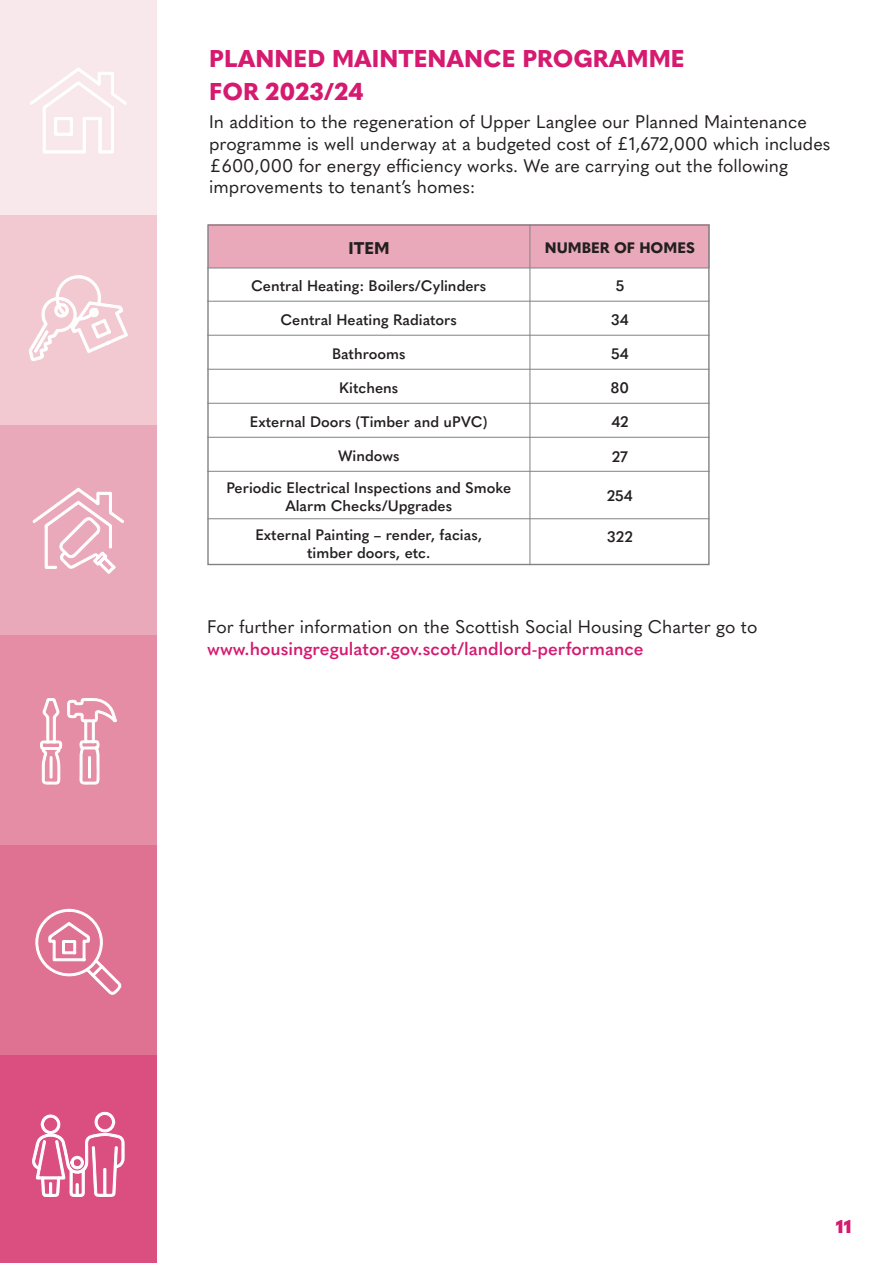
<style>
.page{position:relative;width:893px;height:1263px;background:#fff}
.page>*{position:absolute;margin:0;border:0;box-sizing:border-box;transform-origin:0 0}
.t1{font:800 24px/33px "Quasimoda";color:#d51a70}
.t2{font:18px/21.6px "Quasimoda";color:#231f20}
.t3{font:600 18px "Quasimoda";color:#d51a70}
.t4{font:900 18px "Quasimoda";color:#d51a70}
.t5{font:800 16.8px "Quasimoda";color:#231f20}
.t6{font:600 15px/32.1px "Quasimoda";color:#231f20;text-align:center}
.t7{font:800 15px "Quasimoda";color:#231f20}
</style>
<div class="page">
<div style="left:0;top:1055px;width:157px;height:208px;background:#da4e80"></div>
<div style="left:0;top:845px;width:157px;height:210px;background:#df7192"></div>
<div style="left:0;top:634px;width:157px;height:211px;background:#e48da4"></div>
<div style="left:0;top:424px;width:157px;height:210px;background:#eaa9ba"></div>
<div style="left:0;top:214px;width:157px;height:210px;background:#f2c9d1"></div>
<div style="left:0;top:0;width:157px;height:214px;background:#f8e7eb"></div>
<svg style="left:30px;top:67px;width:97px;height:86px"></svg>
<svg style="left:29px;top:275px;width:99px;height:86px"></svg>
<svg style="left:32px;top:488px;width:92px;height:86px"></svg>
<svg style="left:40px;top:698px;width:77px;height:87px"></svg>
<svg style="left:35px;top:909px;width:87px;height:86px"></svg>
<svg style="left:32px;top:1111px;width:93px;height:87px"></svg>
<div style="left:208px;top:224px;width:322px;height:44px;background:#eaa9ba"></div>
<div style="left:530px;top:224px;width:180px;height:44px;background:#eaa9ba"></div>
<hr style="left:530px;top:224px;width:1px;height:341px;background:#808285">
<hr style="left:207px;top:301px;width:503px;height:1px;background:#808285">
<hr style="left:207px;top:268px;width:503px;height:1px;background:#808285">
<hr style="left:207px;top:335px;width:503px;height:1px;background:#808285">
<hr style="left:207px;top:369px;width:503px;height:1px;background:#808285">
<hr style="left:207px;top:403px;width:503px;height:1px;background:#808285">
<hr style="left:207px;top:437px;width:503px;height:1px;background:#808285">
<hr style="left:207px;top:471px;width:503px;height:1px;background:#808285">
<hr style="left:207px;top:518px;width:503px;height:1px;background:#808285">
<h1 class="t1" style="left:209px;top:41px;width:477px">PLANNED MAINTENANCE PROGRAMME<br>FOR 2023/24</h1>
<p class="t2" style="left:209px;top:110px;width:623px">In addition to the regeneration of Upper Langlee our Planned Maintenance programme is well underway at a budgeted cost of £1,672,000 which includes £600,000 for energy efficiency works. We are carrying out the following improvements to tenant’s homes:</p>
<p class="t5" style="left:349px;top:235px;width:43px">ITEM</p>
<p class="t7" style="left:545px;top:236px;width:152px">NUMBER OF HOMES</p>
<p class="t6" style="left:251px;top:268px;width:237px">Central Heating: Boilers/Cylinders</p>
<p class="t6" style="left:616px;top:268px;width:10px">5</p>
<p class="t6" style="left:611px;top:303px;width:19px">34</p>
<p class="t6" style="left:611px;top:337px;width:19px">54</p>
<p class="t6" style="left:611px;top:371px;width:20px">80</p>
<p class="t6" style="left:611px;top:405px;width:19px">42</p>
<p class="t6" style="left:281px;top:303px;width:178px">Central Heating Radiators</p>
<p class="t6" style="left:332px;top:337px;width:75px">Bathrooms</p>
<p class="t6" style="left:339px;top:371px;width:61px">Kitchens</p>
<p class="t6" style="left:250px;top:405px;width:239px">External Doors (Timber and uPVC)</p>
<p class="t6" style="left:226px;top:439px;width:286px">Windows<br>Periodic Electrical Inspections and Smoke</p>
<p class="t6" style="left:255px;top:490px;width:228px;line-height:28.8px">Alarm Checks/Upgrades<br>External Painting – render, facias,</p>
<p class="t6" style="left:307px;top:535px;width:125px">timber doors, etc.</p>
<p class="t6" style="left:612px;top:439px;width:17px">27</p>
<p class="t6" style="left:607px;top:478px;width:27px">254</p>
<p class="t6" style="left:607px;top:520px;width:27px">322</p>
<p class="t2" style="left:207px;top:615px;width:552px">For further information on the Scottish Social Housing Charter go to</p>
<p class="t3" style="left:207px;top:635px;width:438px">www.housingregulator.gov.scot/landlord-performance</p>
<p class="t4" style="left:836px;top:1213px;width:17px">11</p>
</div>
